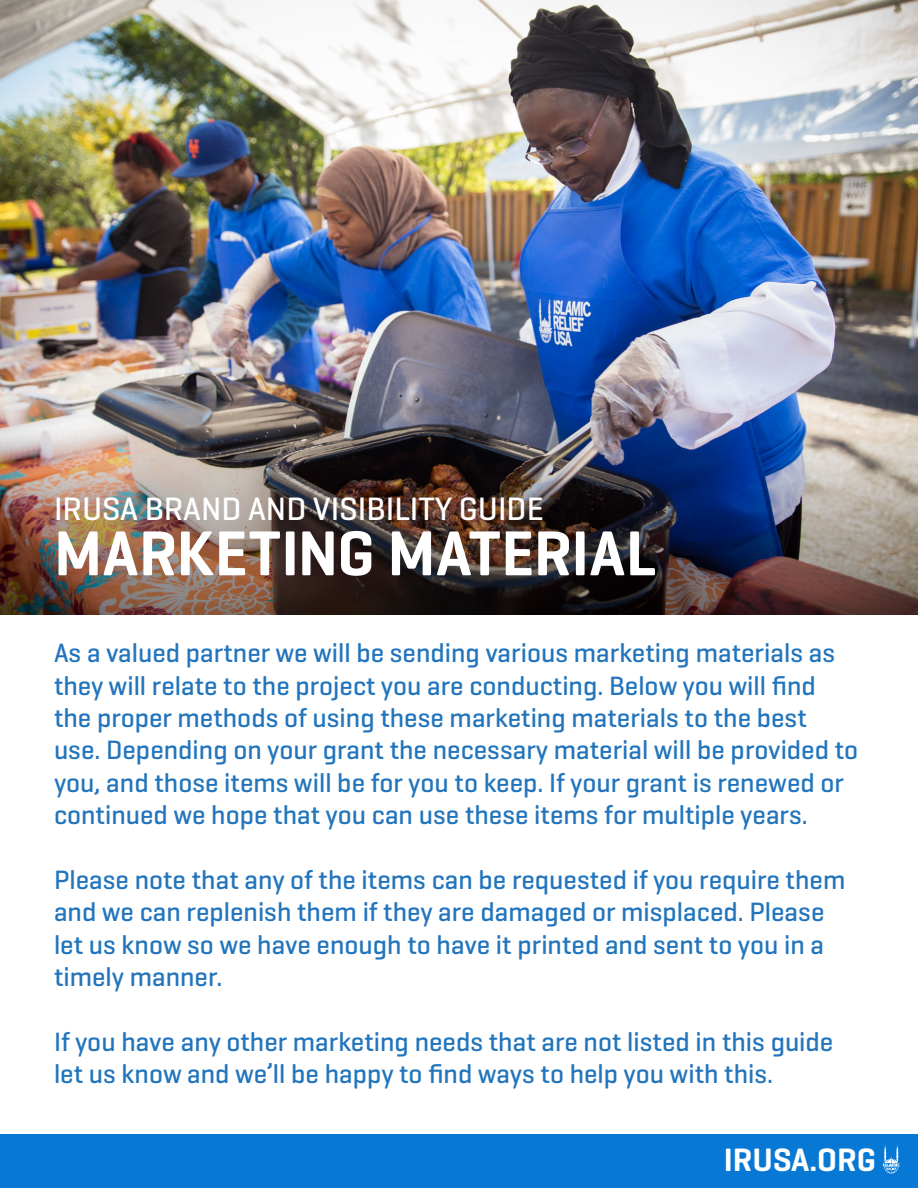
<style>
.page{position:relative;width:918px;height:1188px;background:#fff}
.page>*{position:absolute;margin:0;border:0;box-sizing:border-box;transform-origin:0 0}
.t1{font:600 64.5px "Geogrotesque";letter-spacing:.005em;color:#fff}
.t2{font:500 33px "Geogrotesque";color:#fff}
.t3{font:600 33px "Geogrotesque";color:#fff}
.t4{font:500 27px/32.4px "Geogrotesque";color:#2275bc}
</style>
<div class="page">
<img style="left:0;top:0;width:918px;height:332px">
<img style="left:0;top:332px;width:918px;height:282px">
<div style="left:0;top:1134px;width:918px;height:54px;background:#0778d4"></div>
<svg style="left:883px;top:1145px;width:17px;height:28px"></svg>
<p class="t2" style="left:54px;top:488px;width:491px">IRUSA BRAND AND VISIBILITY GUIDE</p>
<p class="t1" style="left:54px;top:513px;width:603px">MARKETING MATERIAL</p>
<p class="t4" style="left:54px;top:636px;width:806px">As a valued partner we will be sending various marketing materials as they will relate to the project you are conducting. Below you will find the proper methods of using these marketing materials to the best use. Depending on your grant the necessary material will be provided to you, and those items will be for you to keep. If your grant is renewed or continued we hope that you can use these items for multiple years.</p>
<p class="t4" style="left:54px;top:863px;width:793px">Please note that any of the items can be requested if you require them and we can replenish them if they are damaged or misplaced. Please let us know so we have enough to have it printed and sent to you in a timely manner.</p>
<p class="t4" style="left:54px;top:1025px;width:781px">If you have any other marketing needs that are not listed in this guide let us know and we’ll be happy to find ways to help you with this.</p>
<p class="t3" style="left:724px;top:1139px;width:154px">IRUSA.ORG</p>
</div>
